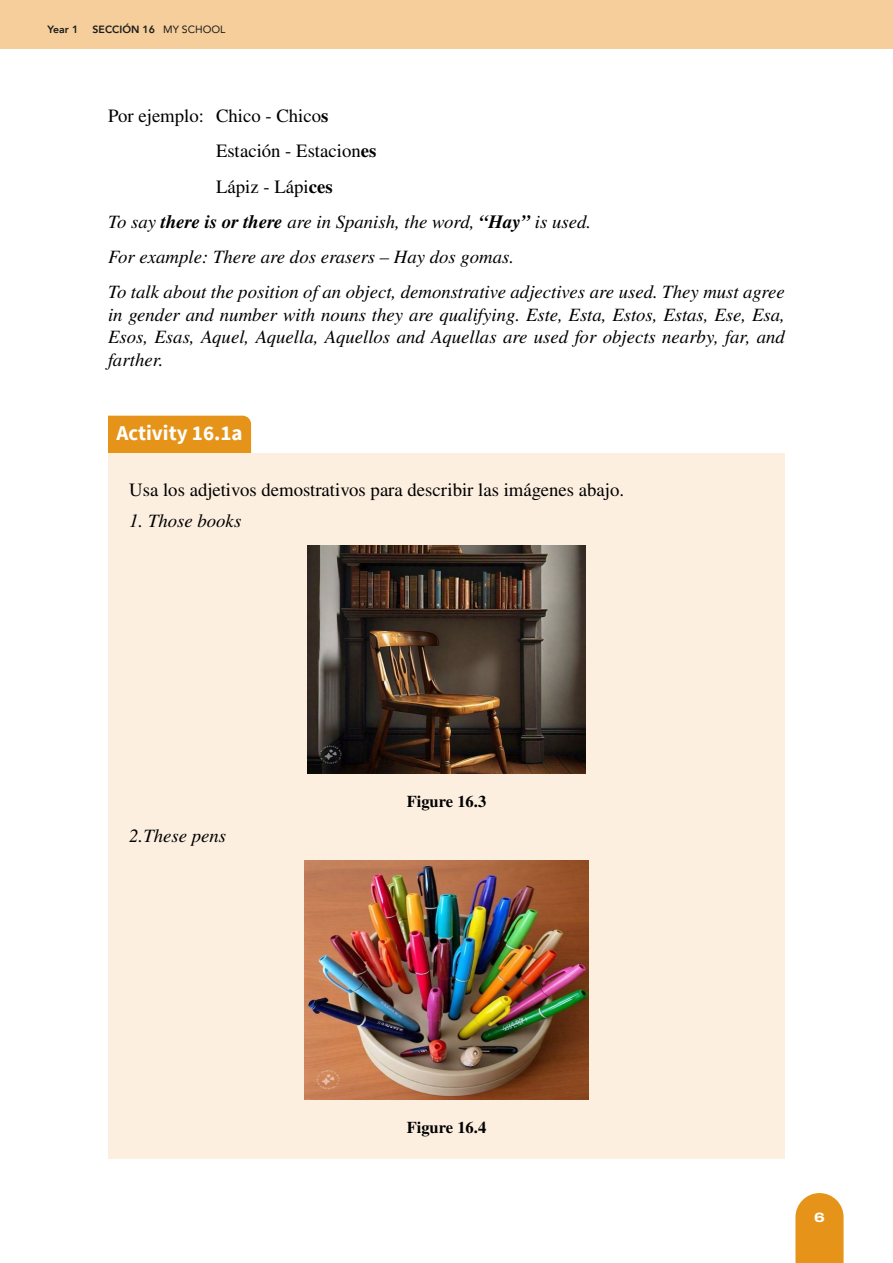
<style>
.page{position:relative;width:893px;height:1263px;background:#fff}
.page>*{position:absolute;margin:0;border:0;box-sizing:border-box;transform-origin:0 0}
.t1{font:700 21px "Source Sans Pro";color:#fff}
.t2{font:italic 18.75px/22.5px "STIX General";color:#000;text-align:justify}
.t3{font:18.75px "STIX General";color:#000}
.t4{font:700 16.5px "STIX General";color:#000}
.t5{font:800 13.5px "Archivo Expanded";color:#fff}
.t6{font:800 10.5px "Avenir";color:#1a1a1a}
.s1{font-weight:400}
.s2{font-weight:700}
</style>
<div class="page">
<div style="left:0;top:0;width:893px;height:49px;background:#f5ce9b"></div>
<svg style="left:795px;top:1193px;width:49px;height:70px;background:#e89d2e"></svg>
<div style="left:108px;top:416px;width:143px;height:37px;background:#e69419"></div>
<div style="left:108px;top:453px;width:677px;height:69px;background:#fcefe0"></div>
<div style="left:108px;top:515px;width:677px;height:284px;background:#fcefe0"></div>
<div style="left:108px;top:799px;width:677px;height:69px;background:#fcefe0"></div>
<div style="left:108px;top:830px;width:677px;height:295px;background:#fcefe0"></div>
<div style="left:108px;top:1091px;width:677px;height:68px;background:#fcefe0"></div>
<img style="left:307px;top:545px;width:279px;height:228px">
<img style="left:304px;top:860px;width:285px;height:240px">
<p class="t6" style="left:48px;top:21px;width:32px">Year 1</p>
<p class="t6" style="left:93px;top:21px;width:134px">SECCIÓN 16 <span class="s1">MY SCHOOL</span></p>
<p class="t3" style="left:108px;top:103px;width:222px">Por ejemplo: Chico - Chico<span class="s2">s</span></p>
<p class="t3" style="left:216px;top:138px;width:162px">Estación - Estacion<span class="s2">es</span></p>
<p class="t3" style="left:216px;top:173px;width:118px">Lápiz - Lápi<span class="s2">ces</span></p>
<p class="t2" style="left:108px;top:210px;width:485px">To say <span class="s2">there is or there</span> are in Spanish, the word, <span class="s2">“Hay”</span> is used.</p>
<p class="t2" style="left:108px;top:245px;width:408px">For example: There are dos erasers – Hay dos gomas.</p>
<p class="t2" style="left:108px;top:280px;width:678px">To talk about the position of an object, demonstrative adjectives are used. They must agree</p>
<p class="t2" style="left:108px;top:303px;width:678px">in gender and number with nouns they are qualifying. Este, Esta, Estos, Estas, Ese, Esa, Esos, Esas, Aquel, Aquella, Aquellos and Aquellas are used for objects nearby, far, and farther.</p>
<p class="t1" style="left:117px;top:419px;width:128px">Activity 16.1a</p>
<p class="t3" style="left:129px;top:477px;width:496px">Usa los adjetivos demostrativos para describir las imágenes abajo.</p>
<p class="t2" style="left:129px;top:509px;width:114px">1. Those books</p>
<p class="t2" style="left:129px;top:824px;width:98px">2.These pens</p>
<p class="t4" style="left:407px;top:790px;width:81px">Figure 16.3</p>
<p class="t4" style="left:407px;top:1116px;width:81px">Figure 16.4</p>
<p class="t5" style="left:814px;top:1207px;width:12px">6</p>
</div>
